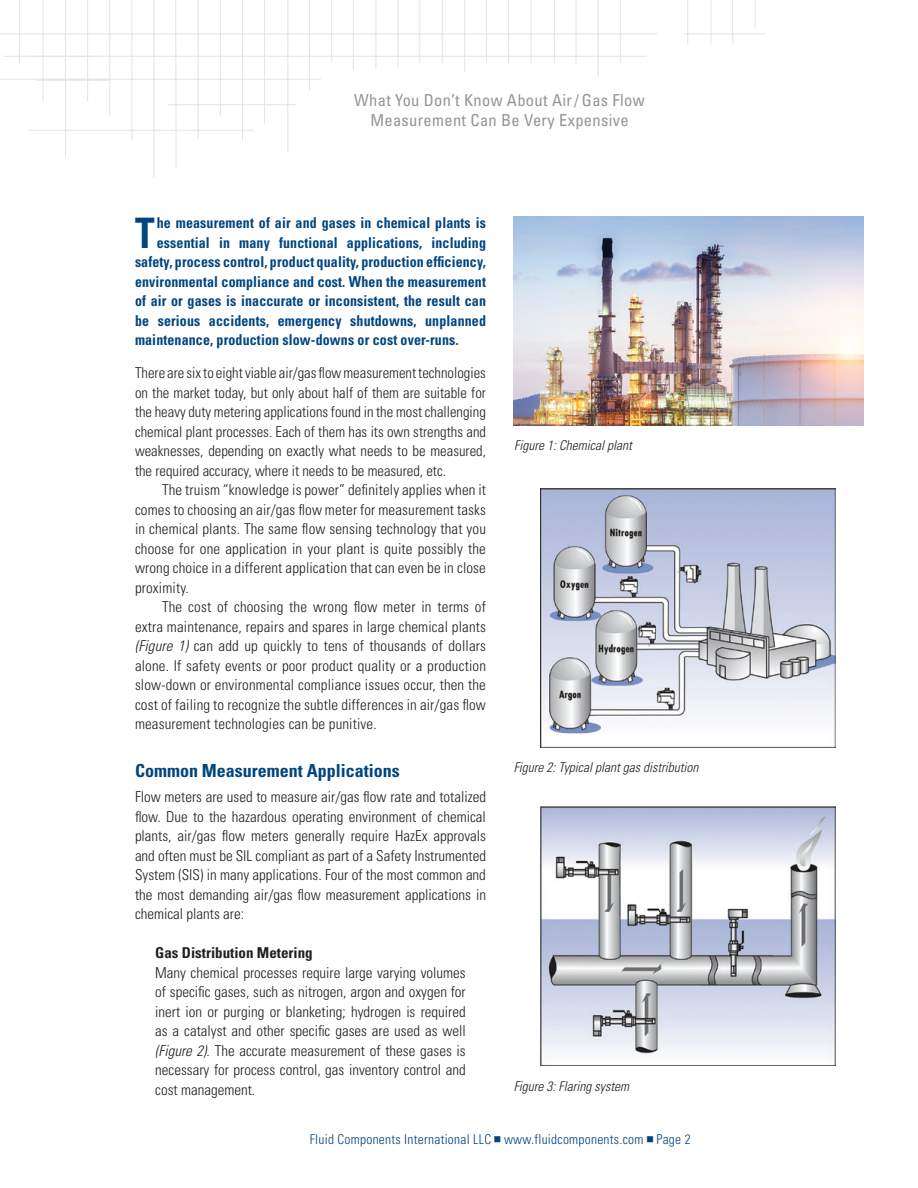
<style>
.page{position:relative;width:918px;height:1188px;background:#fff}
.page>*{position:absolute;margin:0;border:0;box-sizing:border-box;transform-origin:0 0}
.Text_-_drop_cap{font:700 condensed 42px "Univers LT Std";color:#01457f;scale:.93 1}
.Subhead{font:700 condensed 18px "Univers LT Std";color:#01457f}
.t1{font:condensed 16.5px/19.5px "Univers LT Std";letter-spacing:.02em;color:#939598;text-align:center}
.Text_-_first_paragra{font:300 condensed 15px/19.5px "Univers LT Std";color:#231f20;text-align:justify}
.Text{font:300 condensed 15px/19.5px "Univers LT Std";letter-spacing:.01em;color:#231f20;text-align:justify}
.Text_-_drop_cap-2{font:700 condensed 15px "Univers LT Std";letter-spacing:.01em;color:#01457f;scale:.93 1}
.Text_-_first_paragra-2{font:700 condensed 15px "Univers LT Std";color:#231f20}
.t2{font:italic 300 condensed 13.5px "Univers LT Std";color:#231f20}
.t3{font:300 condensed 13.5px "Univers LT Std";letter-spacing:.02em;color:#01457f}
.s1{font-style:italic}
</style>
<div class="page">
<svg style="left:0;top:0;width:765px;height:177px"></svg>
<img style="left:514px;top:216px;width:350px;height:210px">
<img style="left:541px;top:488px;width:294px;height:259px">
<img style="left:541px;top:806px;width:294px;height:259px">
<p class="t1" style="left:354px;top:91px;width:292px">What You Don’t Know About Air/ Gas Flow<br>Measurement Can Be Very Expensive</p>
<p class="Text_-_drop_cap" style="left:135px;top:207px;width:23px">T</p>
<p class="Text_-_drop_cap-2" style="left:157px;top:214px;width:355px">he measurement of air and gases in chemical plants is</p>
<p class="Text_-_drop_cap-2" style="left:157px;top:233px;width:356px">essential in many functional applications, including</p>
<p class="Text_-_drop_cap-2" style="left:135px;top:253px;width:379px">safety, process control, product quality, production efficiency,</p>
<p class="Text_-_drop_cap-2" style="left:135px;top:272px;width:379px">environmental compliance and cost. When the measurement</p>
<p class="Text_-_drop_cap-2" style="left:135px;top:292px;width:379px">of air or gases is inaccurate or inconsistent, the result can</p>
<p class="Text_-_drop_cap-2" style="left:135px;top:311px;width:379px">be serious accidents, emergency shutdowns, unplanned</p>
<p class="Text_-_drop_cap-2" style="left:135px;top:331px;width:350px">maintenance, production slow-downs or cost over-runs.</p>
<p class="Text_-_first_paragra" style="left:135px;top:363px;width:353px">There are six to eight viable air/gas flow measurement technologies on the market today, but only about half of them are suitable for the heavy duty metering applications found in the most challenging chemical plant processes. Each of them has its own strengths and weaknesses, depending on exactly what needs to be measured, the required accuracy, where it needs to be measured, etc.</p>
<p class="Text" style="left:135px;top:480px;width:353px;text-indent:27px">The truism “knowledge is power” definitely applies when it comes to choosing an air/gas flow meter for measurement tasks in chemical plants. The same flow sensing technology that you choose for one application in your plant is quite possibly the wrong choice in a different application that can even be in close proximity.</p>
<p class="Text" style="left:135px;top:597px;width:353px;text-indent:27px">The cost of choosing the wrong flow meter in terms of extra maintenance, repairs and spares in large chemical plants <span class="s1">(Figure 1)</span> can add up quickly to tens of thousands of dollars alone. If safety events or poor product quality or a production slow-down or environmental compliance issues occur, then the cost of failing to recognize the subtle differences in air/gas flow measurement technologies can be punitive.</p>
<p class="Subhead" style="left:135px;top:760px;width:266px">Common Measurement Applications</p>
<p class="Text_-_first_paragra" style="left:135px;top:787px;width:353px">Flow meters are used to measure air/gas flow rate and totalized flow. Due to the hazardous operating environment of chemical plants, air/gas flow meters generally require HazEx approvals and often must be SIL compliant as part of a Safety Instrumented System (SIS) in many applications. Four of the most common and the most demanding air/gas flow measurement applications in chemical plants are:</p>
<p class="Text_-_first_paragra-2" style="left:155px;top:944px;width:159px">Gas Distribution Metering</p>
<p class="Text_-_first_paragra" style="left:155px;top:963px;width:312px">Many chemical processes require large varying volumes of specific gases, such as nitrogen, argon and oxygen for inert ion or purging or blanketing; hydrogen is required as a catalyst and other specific gases are used as well <span class="s1">(Figure 2)</span>. The accurate measurement of these gases is necessary for process control, gas inventory control and cost management.</p>
<p class="t3" style="left:310px;top:1131px;width:382px">Fluid Components International LLC www.fluidcomponents.com Page 2</p>
<p class="t2" style="left:514px;top:437px;width:119px">Figure 1: Chemical plant</p>
<p class="t2" style="left:514px;top:759px;width:186px">Figure 2: Typical plant gas distribution</p>
<p class="t2" style="left:514px;top:1078px;width:117px">Figure 3: Flaring system</p>
</div>
